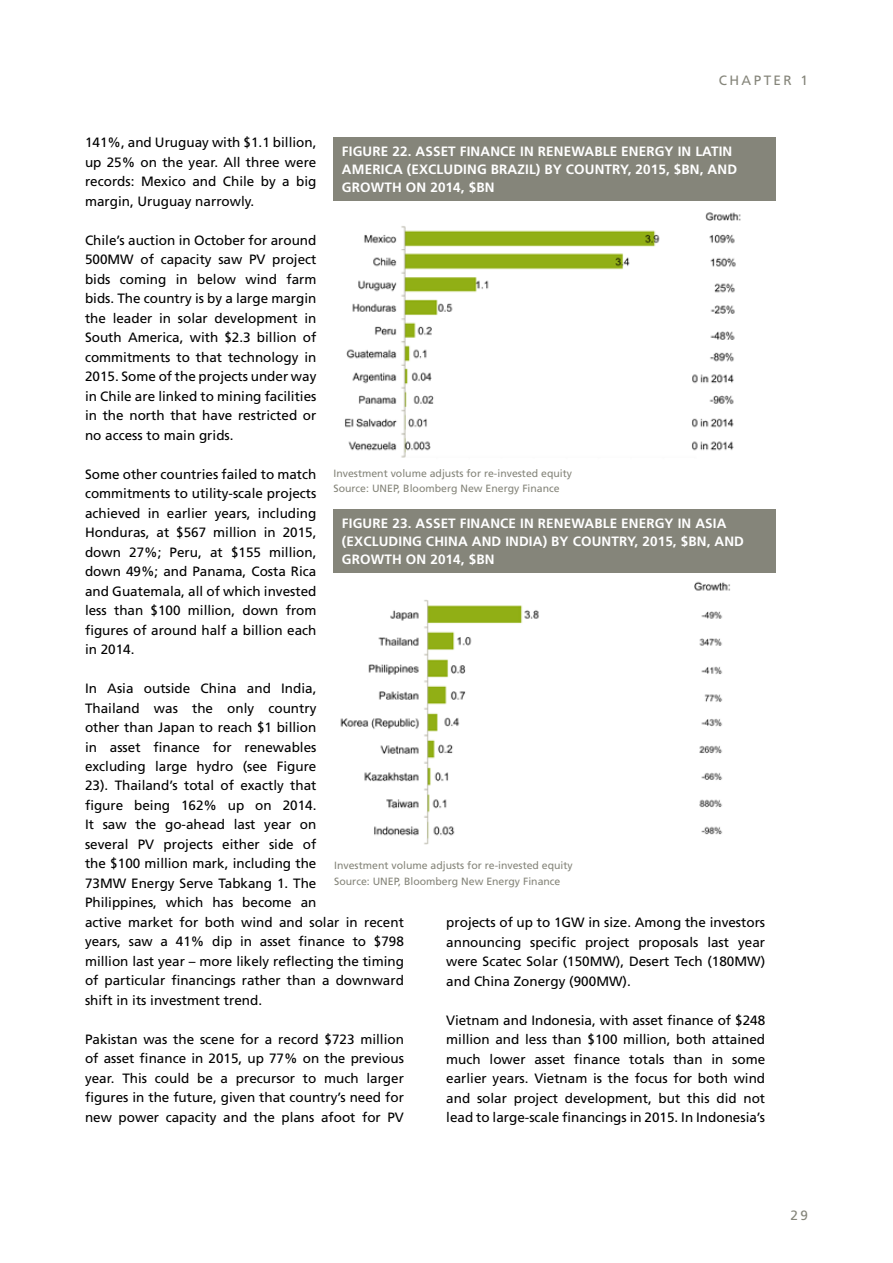
<style>
.page{position:relative;width:893px;height:1263px;background:#fff}
.page>*{position:absolute;margin:0;border:0;box-sizing:border-box;transform-origin:0 0}
.t1{font:13.5px/19.5px "Frutiger";color:#000;text-align:justify}
.t2{font:700 13.5px/18px "Frutiger";letter-spacing:.01em;color:#fff}
.t3{font:13.5px "Frutiger";letter-spacing:.18em;color:#85857a}
.t4{font:10.5px/15.6px "Frutiger";color:#85857a}
</style>
<div class="page">
<img style="left:333px;top:200px;width:432px;height:258px">
<div style="left:333px;top:137px;width:443px;height:63px;background:#85857a"></div>
<img style="left:333px;top:572px;width:441px;height:273px">
<div style="left:333px;top:509px;width:443px;height:63px;background:#85857a"></div>
<p class="t3" style="left:719px;top:72px;width:91px">CHAPTER 1</p>
<p class="t1" style="left:85px;top:132px;width:233px">141%, and Uruguay with $1.1 billion, up 25% on the year. All three were records: Mexico and Chile by a big margin, Uruguay narrowly.</p>
<p class="t1" style="left:85px;top:230px;width:233px">Chile’s auction in October for around 500MW of capacity saw PV project bids coming in below wind farm bids. The country is by a large margin the leader in solar development in South America, with $2.3 billion of commitments to that technology in 2015. Some of the projects under way in Chile are linked to mining facilities in the north that have restricted or no access to main grids.</p>
<p class="t1" style="left:85px;top:464px;width:233px">Some other countries failed to match commitments to utility-scale projects achieved in earlier years, including Honduras, at $567 million in 2015, down 27%; Peru, at $155 million, down 49%; and Panama, Costa Rica and Guatemala, all of which invested less than $100 million, down from figures of around half a billion each in 2014.</p>
<p class="t1" style="left:85px;top:678px;width:320px;text-align:left">In Asia outside China and India,<br>Thailand was the only country<br>other than Japan to reach $1 billion<br>in asset finance for renewables<br>excluding large hydro (see Figure<br>23). Thailand’s total of exactly that<br>figure being 162% up on 2014.<br>It saw the go-ahead last year on<br>several PV projects either side of<br>the $100 million mark, including the<br>73MW Energy Serve Tabkang 1. The<br>Philippines, which has become an<br>active market for both wind and solar in recent years, saw a 41% dip in asset finance to $798 million last year – more likely reflecting the timing of particular financings rather than a downward shift in its investment trend.</p>
<p class="t1" style="left:85px;top:1029px;width:320px">Pakistan was the scene for a record $723 million of asset finance in 2015, up 77% on the previous year. This could be a precursor to much larger figures in the future, given that country’s need for new power capacity and the plans afoot for PV</p>
<p class="t2" style="left:342px;top:142px;width:397px">FIGURE 22. ASSET FINANCE IN RENEWABLE ENERGY IN LATIN<br>AMERICA (EXCLUDING BRAZIL) BY COUNTRY, 2015, $BN, AND<br>GROWTH ON 2014, $BN</p>
<p class="t4" style="left:333px;top:465px;width:240px">Investment volume adjusts for re-invested equity<br>Source: UNEP, Bloomberg New Energy Finance</p>
<p class="t2" style="left:342px;top:514px;width:403px">FIGURE 23. ASSET FINANCE IN RENEWABLE ENERGY IN ASIA (EXCLUDING CHINA AND INDIA) BY COUNTRY, 2015, $BN, AND<br>GROWTH ON 2014, $BN</p>
<p class="t4" style="left:334px;top:858px;width:240px">Investment volume adjusts for re-invested equity<br>Source: UNEP, Bloomberg New Energy Finance</p>
<p class="t1" style="left:446px;top:912px;width:320px">projects of up to 1GW in size. Among the investors announcing specific project proposals last year were Scatec Solar (150MW), Desert Tech (180MW) and China Zonergy (900MW).</p>
<p class="t1" style="left:446px;top:1010px;width:320px">Vietnam and Indonesia, with asset finance of $248 million and less than $100 million, both attained much lower asset finance totals than in some earlier years. Vietnam is the focus for both wind and solar project development, but this did not lead to large-scale financings in 2015. In Indonesia’s</p>
<p class="t3" style="left:790px;top:1208px;width:19px">29</p>
</div>
